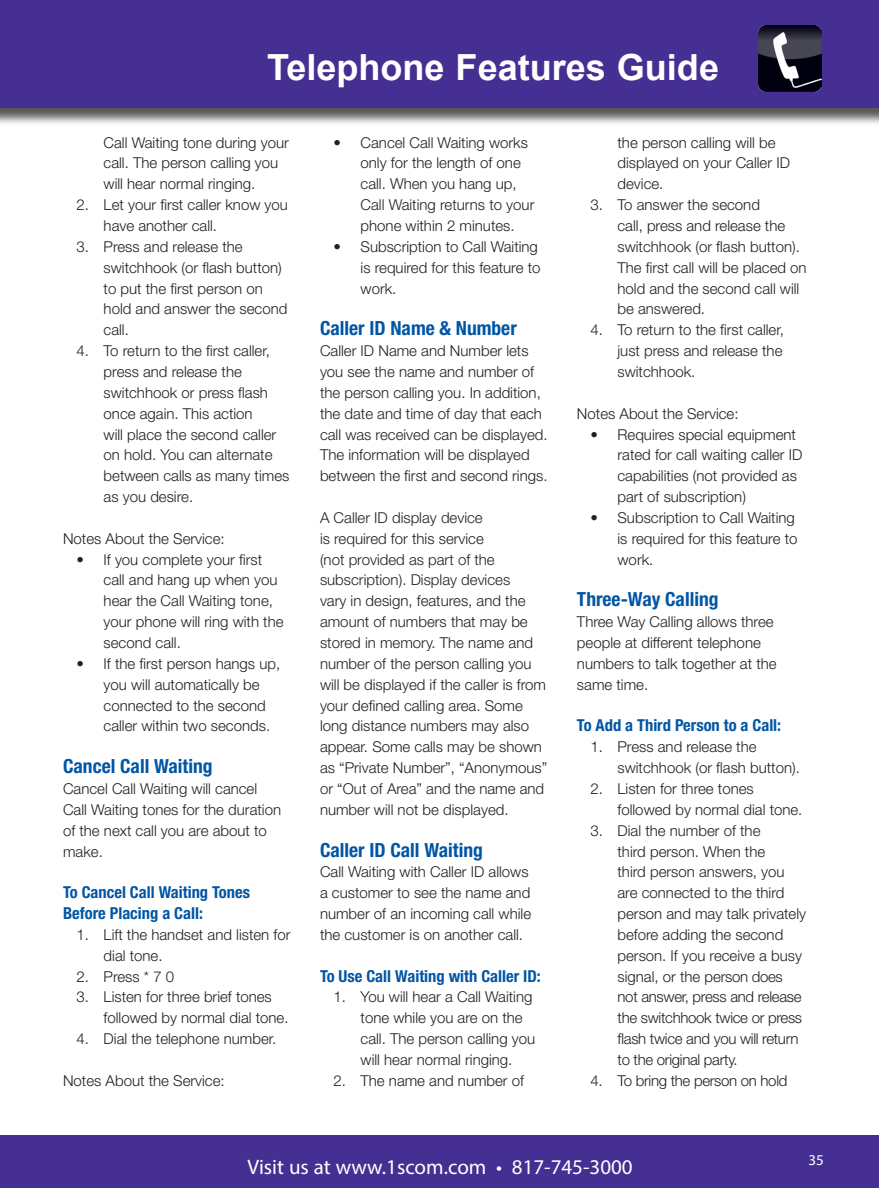
<style>
.page{position:relative;width:879px;height:1188px;background:#fff}
.page>*{position:absolute;margin:0;border:0;box-sizing:border-box;transform-origin:0 0}
.text{font:700 36px "Arial";color:#fff}
.text-2{font:21px "Myriad Pro";color:#fff}
.t1{font:700 condensed 19.5px "Helvetica Neue LT Std";color:#0155a5}
.t2{font:700 condensed 16.5px/20.9px "Helvetica Neue LT Std";color:#0155a5}
.t3{font:300 15px/20.9px "Helvetica Neue LT Std";color:#231f20}
.t4{font:300 15px "Helvetica Neue LT Std";letter-spacing:-.02em;color:#231f20}
.text-3{font:15px "Myriad Pro";color:#fff}
</style>
<div class="page">
<div style="left:0;top:0;width:878px;height:126px;background:#231f20;opacity:.75"></div>
<div style="left:0;top:0;width:878px;height:107px;background:#452f92"></div>
<div style="left:0;top:1136px;width:878px;height:52px;background:#452f92"></div>
<img style="left:758px;top:25px;width:63px;height:67px">
<p class="text" style="left:267px;top:43px;width:453px">Telephone Features Guide</p>
<p class="t3" style="left:104px;top:132px;width:187px">Call Waiting tone during your call. The person calling you will hear normal ringing.</p>
<p class="t3" style="left:104px;top:194px;width:186px;text-indent:-27px">2. Let your first caller know you have another call.</p>
<p class="t3" style="left:104px;top:236px;width:185px;text-indent:-27px">3. Press and release the switchhook (or flash button) to put the first person on hold and answer the second call.</p>
<p class="t3" style="left:104px;top:340px;width:187px;text-indent:-27px">4. To return to the first caller, press and release the switchhook or press flash once again. This action<br>will place the second caller on hold. You can alternate between calls as many times as you desire.</p>
<p class="t3" style="left:63px;top:528px;width:163px">Notes About the Service:</p>
<p class="t3" style="left:104px;top:549px;width:181px;text-indent:-27px">• If you complete your first call and hang up when you hear the Call Waiting tone, your phone will ring with the second call.</p>
<p class="t3" style="left:104px;top:653px;width:178px;text-indent:-27px">• If the first person hangs up, you will automatically be connected to the second caller within two seconds.</p>
<p class="t1" style="left:63px;top:754px;width:151px">Cancel Call Waiting</p>
<p class="t3" style="left:63px;top:778px;width:219px">Cancel Call Waiting will cancel<br>Call Waiting tones for the duration of the next call you are about to make.</p>
<p class="t2" style="left:63px;top:882px;width:188px">To Cancel Call Waiting Tones<br>Before Placing a Call:</p>
<p class="t3" style="left:104px;top:924px;width:188px;text-indent:-27px">1. Lift the handset and listen for dial tone.</p>
<p class="t3" style="left:76px;top:966px;width:99px">2. Press * 7 0</p>
<p class="t3" style="left:104px;top:986px;width:186px;text-indent:-27px">3. Listen for three brief tones followed by normal dial tone.</p>
<p class="t3" style="left:76px;top:1028px;width:201px">4. Dial the telephone number.</p>
<p class="t3" style="left:63px;top:1070px;width:163px">Notes About the Service:</p>
<p class="t3" style="left:360px;top:132px;width:175px;text-indent:-27px">• Cancel Call Waiting works only for the length of one call. When you hang up,<br>Call Waiting returns to your phone within 2 minutes.</p>
<p class="t3" style="left:360px;top:236px;width:181px;text-indent:-27px">• Subscription to Call Waiting is required for this feature to work.</p>
<p class="t1" style="left:320px;top:317px;width:198px">Caller ID Name &amp; Number</p>
<p class="t3" style="left:320px;top:340px;width:229px">Caller ID Name and Number lets you see the name and number of the person calling you. In addition, the date and time of day that each call was received can be displayed.<br>The information will be displayed between the first and second rings.</p>
<p class="t3" style="left:320px;top:507px;width:228px">A Caller ID display device<br>is required for this service<br>(not provided as part of the subscription). Display devices<br>vary in design, features, and the amount of numbers that may be stored in memory. The name and number of the person calling you will be displayed if the caller is from your defined calling area. Some long distance numbers may also appear. Some calls may be shown as “Private Number”, “Anonymous” or “Out of Area” and the name and number will not be displayed.</p>
<p class="t1" style="left:320px;top:838px;width:164px">Caller ID Call Waiting</p>
<p class="t3" style="left:320px;top:861px;width:212px">Call Waiting with Caller ID allows a customer to see the name and number of an incoming call while the customer is on another call.</p>
<p class="t2" style="left:320px;top:965px;width:222px">To Use Call Waiting with Caller ID:</p>
<p class="t3" style="left:360px;top:986px;width:176px;text-indent:-27px">1. You will hear a Call Waiting tone while you are on the call. The person calling you will hear normal ringing.</p>
<p class="t3" style="left:333px;top:1070px;width:192px">2. The name and number of</p>
<p class="t3" style="left:617px;top:132px;width:174px">the person calling will be displayed on your Caller ID device.</p>
<p class="t3" style="left:617px;top:194px;width:190px;text-indent:-27px">3. To answer the second<br>call, press and release the switchhook (or flash button).<br>The first call will be placed on hold and the second call will be answered.</p>
<p class="t3" style="left:617px;top:319px;width:168px;text-align:justify;text-indent:-27px">4. To return to the first caller, just press and release the switchhook.</p>
<p class="t3" style="left:576px;top:403px;width:163px">Notes About the Service:</p>
<p class="t3" style="left:617px;top:423px;width:186px;text-indent:-27px">• Requires special equipment rated for call waiting caller ID capabilities (not provided as part of subscription)</p>
<p class="t3" style="left:617px;top:507px;width:181px;text-indent:-27px">• Subscription to Call Waiting is required for this feature to work.</p>
<p class="t1" style="left:576px;top:588px;width:143px">Three-Way Calling</p>
<p class="t3" style="left:576px;top:611px;width:201px">Three Way Calling allows three people at different telephone numbers to talk together at the same time.</p>
<p class="t2" style="left:576px;top:715px;width:206px">To Add a Third Person to a Call:</p>
<p class="t3" style="left:617px;top:736px;width:184px;text-indent:-27px">1. Press and release the switchhook (or flash button).</p>
<p class="t3" style="left:617px;top:778px;width:186px;text-indent:-27px">2. Listen for three tones followed by normal dial tone.</p>
<p class="t3" style="left:617px;top:820px;width:190px;text-indent:-27px">3. Dial the number of the<br>third person. When the<br>third person answers, you are connected to the third person and may talk privately before adding the second person. If you receive a busy signal, or the person does not answer, press and release the switchhook twice or press flash twice and you will return to the original party.</p>
<p class="t4" style="left:590px;top:1071px;width:198px">4. To bring the person on hold</p>
<p class="text-2" style="left:247px;top:1154px;width:386px">Visit us at www.1scom.com • 817-745-3000</p>
<p class="text-3" style="left:808px;top:1150px;width:17px">35</p>
</div>
